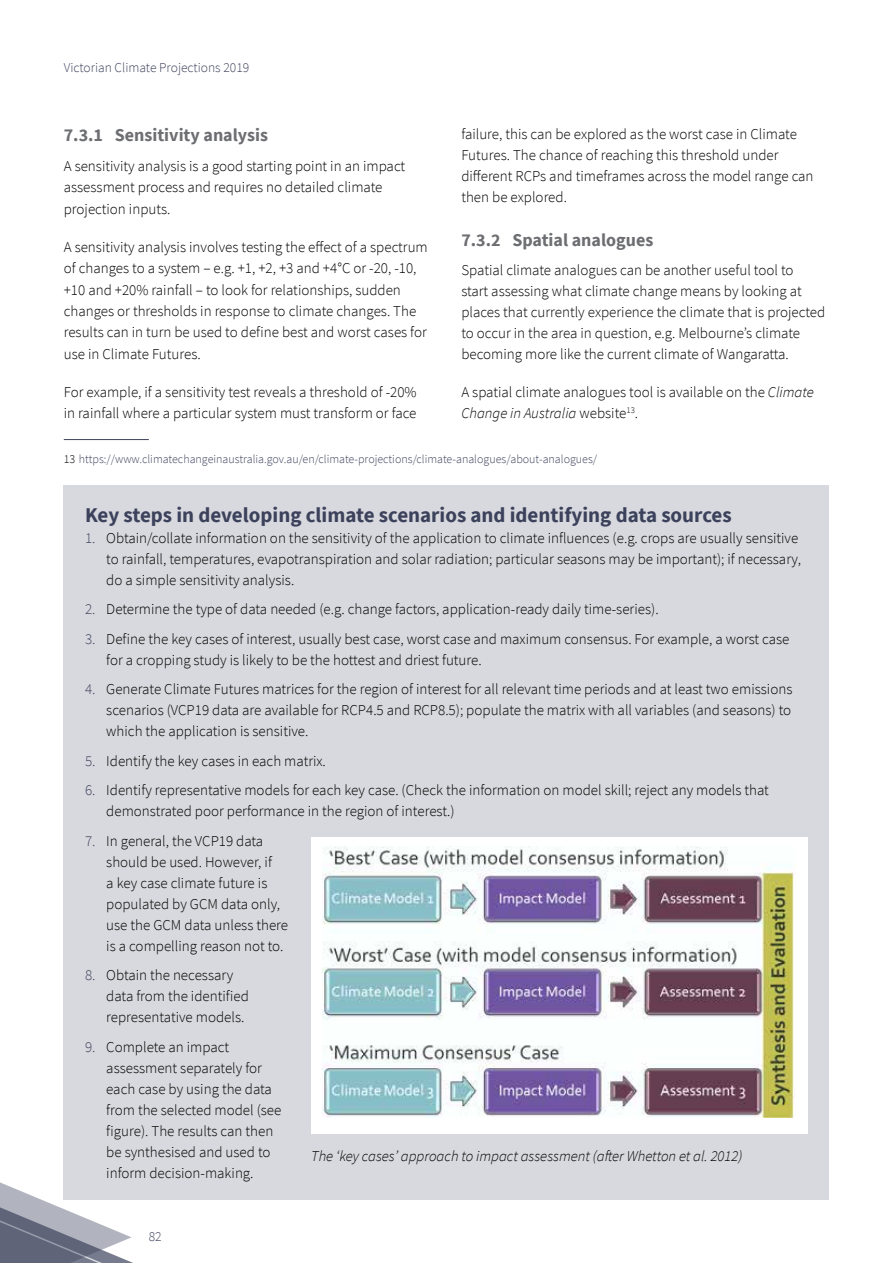
<style>
.page{position:relative;width:893px;height:1263px;background:#fff}
.page>*{position:absolute;margin:0;border:0;box-sizing:border-box;transform-origin:0 0}
.t1{font:700 21px "Source Sans Pro";color:#3d425c}
.t2{font:700 18px "Source Sans Pro";color:#6d6e71}
.t3{font:300 15px/21px "Source Sans Pro";color:#000}
.t4{font:italic 300 15px "Source Sans Pro";color:#000}
.t5{font:300 13.5px "Source Sans Pro";color:#3d425c}
.t6{font:300 12px "Source Sans Pro";color:#3d425c}
.s1{font-style:italic}
.s2{color:#000}
.s3{color:#3d425c}
</style>
<div class="page">
<hr style="left:64px;top:439px;width:85px;height:1px;background:#3d425c">
<div style="left:64px;top:485px;width:765px;height:714px;background:#d8d9de"></div>
<div style="left:311px;top:837px;width:497px;height:297px;background:#fff"></div>
<img style="left:322px;top:847px;width:473px;height:270px">
<svg style="left:0;top:1171px;width:249px;height:92px"></svg>
<p class="t5" style="left:64px;top:59px;width:187px">Victorian Climate Projections 2019</p>
<p class="t3" style="left:461px;top:123px;width:354px">failure, this can be explored as the worst case in Climate Futures. The chance of reaching this threshold under different RCPs and timeframes across the model range can then be explored.</p>
<p class="t2" style="left:461px;top:227px;width:193px">7.3.2 Spatial analogues</p>
<p class="t3" style="left:461px;top:260px;width:365px">Spatial climate analogues can be another useful tool to<br>start assessing what climate change means by looking at places that currently experience the climate that is projected to occur in the area in question, e.g. Melbourne’s climate becoming more like the current climate of Wangaratta.</p>
<p class="t3" style="left:461px;top:382px;width:354px">A spatial climate analogues tool is available on the <span class="s1">Climate<br>Change in Australia</span> website<sup>13</sup>.</p>
<p class="t2" style="left:64px;top:123px;width:206px">7.3.1 Sensitivity analysis</p>
<p class="t3" style="left:64px;top:155px;width:343px">A sensitivity analysis is a good starting point in an impact assessment process and requires no detailed climate projection inputs.</p>
<p class="t3" style="left:64px;top:236px;width:365px">A sensitivity analysis involves testing the effect of a spectrum of changes to a system – e.g. +1, +2, +3 and +4°C or -20, -10, +10 and +20% rainfall – to look for relationships, sudden changes or thresholds in response to climate changes. The results can in turn be used to define best and worst cases for use in Climate Futures.</p>
<p class="t3" style="left:64px;top:381px;width:354px">For example, if a sensitivity test reveals a threshold of -20% in rainfall where a particular system must transform or face</p>
<p class="t6" style="left:64px;top:452px;width:535px"><span class="s2">13</span> https://www.climatechangeinaustralia.gov.au/en/climate-projections/climate-analogues/about-analogues/</p>
<h1 class="t1" style="left:85px;top:501px;width:648px">Key steps in developing climate scenarios and identifying data sources</h1>
<p class="t3" style="left:106px;top:527px;width:696px;text-indent:-21px"><span class="s3">1.</span> Obtain/collate information on the sensitivity of the application to climate influences (e.g. crops are usually sensitive to rainfall, temperatures, evapotranspiration and solar radiation; particular seasons may be important); if necessary, do a simple sensitivity analysis.</p>
<p class="t3" style="left:85px;top:599px;width:575px"><span class="s3">2.</span> Determine the type of data needed (e.g. change factors, application-ready daily time-series).</p>
<p class="t3" style="left:106px;top:628px;width:685px;text-indent:-21px"><span class="s3">3.</span> Define the key cases of interest, usually best case, worst case and maximum consensus. For example, a worst case for a cropping study is likely to be the hottest and driest future.</p>
<p class="t3" style="left:106px;top:679px;width:688px;text-align:justify;text-indent:-21px"><span class="s3">4.</span> Generate Climate Futures matrices for the region of interest for all relevant time periods and at least two emissions scenarios (VCP19 data are available for RCP4.5 and RCP8.5); populate the matrix with all variables (and seasons) to which the application is sensitive.</p>
<p class="t3" style="left:85px;top:750px;width:242px"><span class="s3">5.</span> Identify the key cases in each matrix.</p>
<p class="t3" style="left:106px;top:780px;width:664px;text-indent:-21px"><span class="s3">6.</span> Identify representative models for each key case. (Check the information on model skill; reject any models that demonstrated poor performance in the region of interest.)</p>
<p class="t3" style="left:106px;top:830px;width:183px;text-indent:-21px"><span class="s3">7.</span> In general, the VCP19 data should be used. However, if<br>a key case climate future is populated by GCM data only, use the GCM data unless there is a compelling reason not to.</p>
<p class="t3" style="left:106px;top:965px;width:144px;text-indent:-21px"><span class="s3">8.</span> Obtain the necessary data from the identified representative models.</p>
<p class="t3" style="left:106px;top:1036px;width:177px;text-indent:-21px"><span class="s3">9.</span> Complete an impact assessment separately for each case by using the data from the selected model (see figure). The results can then be synthesised and used to inform decision-making.</p>
<p class="t4" style="left:311px;top:1147px;width:433px">The ‘key cases’ approach to impact assessment (after Whetton et al. 2012)</p>
<p class="t5" style="left:149px;top:1228px;width:14px">82</p>
</div>
